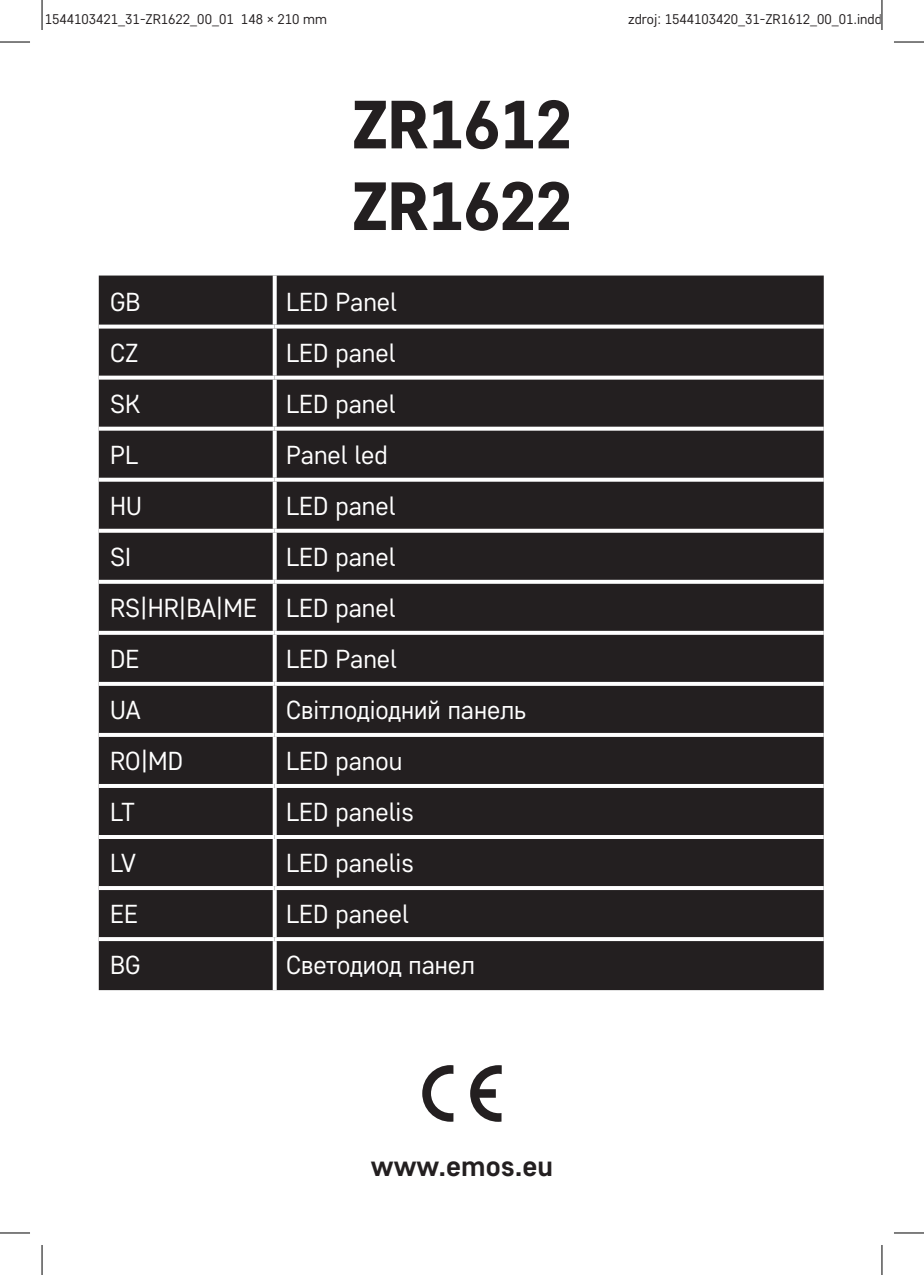
<style>
.page{position:relative;width:924px;height:1275px;background:#fff}
.page>*{position:absolute;margin:0;border:0;box-sizing:border-box;transform-origin:0 0}
.t1{font:800 68px/81.6px "Core Sans D65";letter-spacing:-.02em;color:#231f20}
.t2{font:700 28.8px "Core Sans D55";color:#231f20}
.t3{font:26px/51px "Core Sans D35";color:#fff;text-align:justify}
.t4{font:14px "Core Sans D35";color:#231f20}
</style>
<div class="page">
<div style="left:99px;top:275px;width:724px;height:715px;background:#231f20"></div>
<svg style="left:272px;top:275px;width:4px;height:49px"></svg>
<svg style="left:99px;top:324px;width:175px;height:4px"></svg>
<svg style="left:274px;top:324px;width:549px;height:4px"></svg>
<svg style="left:272px;top:328px;width:4px;height:48px"></svg>
<svg style="left:99px;top:376px;width:175px;height:4px"></svg>
<svg style="left:274px;top:376px;width:549px;height:4px"></svg>
<svg style="left:272px;top:380px;width:4px;height:47px"></svg>
<svg style="left:99px;top:427px;width:175px;height:4px"></svg>
<svg style="left:274px;top:427px;width:549px;height:4px"></svg>
<svg style="left:272px;top:431px;width:4px;height:47px"></svg>
<svg style="left:99px;top:478px;width:175px;height:4px"></svg>
<svg style="left:274px;top:478px;width:549px;height:4px"></svg>
<svg style="left:272px;top:482px;width:4px;height:47px"></svg>
<svg style="left:99px;top:529px;width:175px;height:4px"></svg>
<svg style="left:274px;top:529px;width:549px;height:4px"></svg>
<svg style="left:272px;top:533px;width:4px;height:47px"></svg>
<svg style="left:99px;top:580px;width:175px;height:4px"></svg>
<svg style="left:274px;top:580px;width:549px;height:4px"></svg>
<svg style="left:272px;top:584px;width:4px;height:47px"></svg>
<svg style="left:99px;top:631px;width:175px;height:4px"></svg>
<svg style="left:274px;top:631px;width:549px;height:4px"></svg>
<svg style="left:272px;top:635px;width:4px;height:47px"></svg>
<svg style="left:99px;top:682px;width:175px;height:4px"></svg>
<svg style="left:274px;top:682px;width:549px;height:4px"></svg>
<svg style="left:272px;top:686px;width:4px;height:47px"></svg>
<svg style="left:99px;top:733px;width:175px;height:4px"></svg>
<svg style="left:274px;top:733px;width:549px;height:4px"></svg>
<svg style="left:272px;top:737px;width:4px;height:47px"></svg>
<hr style="left:99px;top:784px;width:175px;height:4px;background:#fff">
<hr style="left:274px;top:784px;width:549px;height:4px;background:#fff">
<svg style="left:272px;top:788px;width:4px;height:47px"></svg>
<hr style="left:99px;top:835px;width:175px;height:4px;background:#fff">
<hr style="left:274px;top:835px;width:549px;height:4px;background:#fff">
<svg style="left:272px;top:839px;width:4px;height:47px"></svg>
<hr style="left:99px;top:886px;width:175px;height:4px;background:#fff">
<hr style="left:274px;top:886px;width:549px;height:4px;background:#fff">
<svg style="left:272px;top:890px;width:4px;height:47px"></svg>
<svg style="left:99px;top:937px;width:175px;height:4px"></svg>
<svg style="left:274px;top:937px;width:549px;height:4px"></svg>
<svg style="left:272px;top:941px;width:4px;height:49px"></svg>
<svg style="left:422px;top:1065px;width:79px;height:56px"></svg>
<hr style="left:0;top:42px;width:30px;height:1px;background:#000">
<hr style="left:893px;top:42px;width:30px;height:1px;background:#000">
<hr style="left:0;top:1232px;width:30px;height:1px;background:#000">
<hr style="left:893px;top:1232px;width:30px;height:1px;background:#000">
<hr style="left:42px;top:0;width:1px;height:30px;background:#000">
<hr style="left:42px;top:1245px;width:1px;height:30px;background:#000">
<hr style="left:881px;top:0;width:1px;height:30px;background:#000">
<hr style="left:881px;top:1245px;width:1px;height:30px;background:#000">
<p class="t4" style="left:45px;top:10px;width:283px">1544103421_31-ZR1622_00_01 148 × 210 mm</p>
<p class="t4" style="left:628px;top:10px;width:255px">zdroj: 1544103420_31-ZR1612_00_01.indd</p>
<h1 class="t1" style="left:351px;top:82px;width:222px">ZR1612<br>ZR1622</h1>
<p class="t3" style="left:110px;top:275px;width:32px">GB</p>
<p class="t3" style="left:286px;top:275px;width:112px">LED Panel</p>
<p class="t3" style="left:110px;top:326px;width:30px">CZ</p>
<p class="t3" style="left:286px;top:326px;width:111px">LED panel</p>
<p class="t3" style="left:110px;top:377px;width:31px">SK</p>
<p class="t3" style="left:286px;top:377px;width:111px">LED panel</p>
<p class="t3" style="left:110px;top:428px;width:30px">PL</p>
<p class="t3" style="left:286px;top:428px;width:103px">Panel led</p>
<p class="t3" style="left:110px;top:479px;width:33px">HU</p>
<p class="t3" style="left:286px;top:479px;width:111px">LED panel</p>
<p class="t3" style="left:110px;top:530px;width:22px">SI</p>
<p class="t3" style="left:110px;top:530px;width:287px;text-indent:176px">LED panel RS|HR|BA|ME LED panel DE</p>
<p class="t3" style="left:286px;top:632px;width:112px">LED Panel</p>
<p class="t3" style="left:110px;top:683px;width:32px">UA</p>
<p class="t3" style="left:286px;top:683px;width:241px">Cвітлодіодний панель</p>
<p class="t3" style="left:110px;top:734px;width:74px">RO|MD</p>
<p class="t3" style="left:286px;top:734px;width:118px">LED panou</p>
<p class="t3" style="left:110px;top:785px;width:26px">LT</p>
<p class="t3" style="left:286px;top:785px;width:129px">LED panelis</p>
<p class="t3" style="left:110px;top:836px;width:27px">LV</p>
<p class="t3" style="left:286px;top:836px;width:129px">LED panelis</p>
<p class="t3" style="left:110px;top:887px;width:30px">EE</p>
<p class="t3" style="left:286px;top:887px;width:124px">LED paneel</p>
<p class="t3" style="left:110px;top:938px;width:32px">BG</p>
<p class="t3" style="left:286px;top:938px;width:190px">Светодиод панел</p>
<p class="t2" style="left:371px;top:1146px;width:184px">www.emos.eu</p>
</div>
